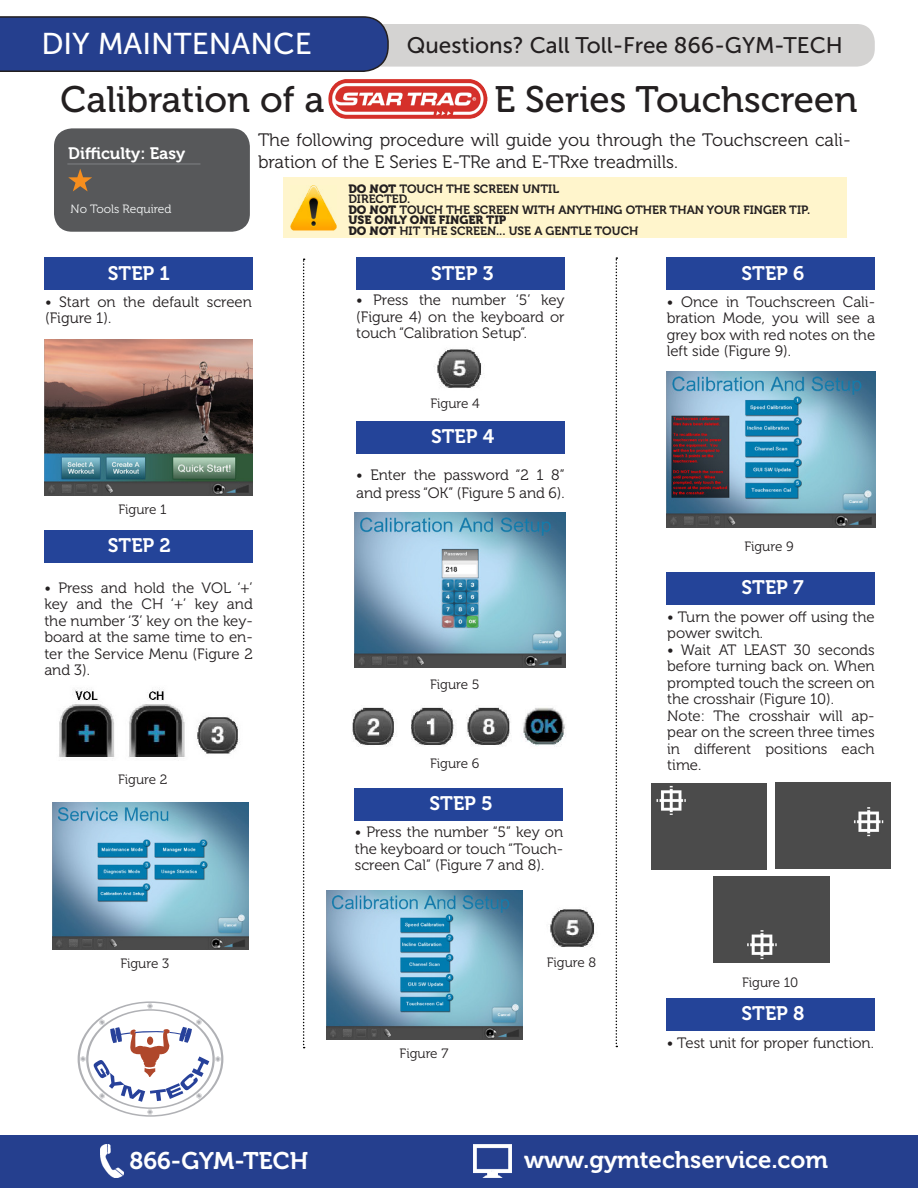
<style>
.page{position:relative;width:918px;height:1188px;background:#fff}
.page>*{position:absolute;margin:0;border:0;box-sizing:border-box;transform-origin:0 0}
.t1{font:36.75px "Museo 500";color:#231f20}
.t2{font:30px "Museo Sans 500";color:#fff}
.t3{font:24px "Museo 700";color:#fff}
.t4{font:22.5px "Museo Sans 500";color:#231f20}
.t5{font:19.5px "Museo 700";color:#fff}
.t6{font:18px/21.6px "Museo 300";color:#231f20}
.t7{font:16.5px "Museo 700";color:#fff}
.t8{font:15px/16.5px "Museo 300";color:#231f20;text-align:justify}
.t9{font:13.5px "Museo 300";color:#231f20}
.t10{font:12px "Museo 700";color:#231f20}
.t11{font:12px "Museo 900";color:#231f20}
.t12{font:12px "Museo 300";color:#f5f7f7}
.s1{font-family:"Museo 900"}
</style>
<div class="page">
<div style="left:124px;top:24px;width:751px;height:43px;background:#d4d3d2;border-radius:18px"></div>
<svg style="left:0;top:16px;width:389px;height:56px;background:#284089"></svg>
<div style="left:54px;top:128px;width:196px;height:104px;background:#57585a;border-radius:18px"></div>
<hr style="left:67px;top:164px;width:133px;height:1px;background:#808285">
<svg style="left:68px;top:169px;width:24px;height:22px"></svg>
<img style="left:328px;top:79px;width:160px;height:40px">
<div style="left:44px;top:258px;width:209px;height:32px;background:#244499"></div>
<img style="left:44px;top:339px;width:209px;height:156px">
<div style="left:356px;top:258px;width:209px;height:32px;background:#244499"></div>
<div style="left:667px;top:258px;width:208px;height:32px;background:#244499"></div>
<div style="left:44px;top:530px;width:209px;height:32px;background:#244499"></div>
<img style="left:52px;top:802px;width:197px;height:148px">
<img style="left:59px;top:689px;width:181px;height:68px">
<svg style="left:303px;top:259px;width:2px;height:789px"></svg>
<img style="left:435px;top:348px;width:47px;height:40px">
<div style="left:356px;top:421px;width:209px;height:32px;background:#244499"></div>
<img style="left:355px;top:513px;width:211px;height:154px">
<img style="left:352px;top:707px;width:214px;height:40px">
<div style="left:355px;top:788px;width:208px;height:32px;background:#244499"></div>
<img style="left:326px;top:891px;width:197px;height:148px">
<img style="left:550px;top:908px;width:45px;height:40px">
<svg style="left:616px;top:257px;width:1px;height:790px"></svg>
<div style="left:284px;top:178px;width:563px;height:60px;background:#fff5cc"></div>
<img style="left:291px;top:185px;width:46px;height:46px">
<div style="left:1px;top:1135px;width:917px;height:52px;background:#253f8e"></div>
<img style="left:667px;top:371px;width:208px;height:157px">
<div style="left:667px;top:572px;width:208px;height:33px;background:#244499"></div>
<div style="left:652px;top:783px;width:115px;height:87px;background:#4b4b4b"></div>
<div style="left:775px;top:782px;width:115px;height:86px;background:#4b4b4b"></div>
<div style="left:714px;top:876px;width:115px;height:87px;background:#4b4b4b"></div>
<div style="left:667px;top:998px;width:208px;height:33px;background:#244499"></div>
<svg style="left:78px;top:1001px;width:145px;height:116px"></svg>
<img style="left:100px;top:1145px;width:24px;height:32px">
<img style="left:474px;top:1145px;width:38px;height:32px">
<p class="t2" style="left:41px;top:28px;width:272px">DIY MAINTENANCE</p>
<p class="t4" style="left:407px;top:33px;width:438px">Questions? Call Toll-Free 866-GYM-TECH</p>
<p class="t1" style="left:61px;top:79px;width:798px">Calibration of a Star Trac E Series Touchscreen</p>
<p class="t6" style="left:258px;top:130px;width:594px">The following procedure will guide you through the Touchscreen cali&shy;bration of the E Series E-TRe and E-TRxe treadmills.</p>
<p class="t7" style="left:68px;top:144px;width:119px">Difficulty: Easy</p>
<p class="t12" style="left:71px;top:203px;width:102px">No Tools Required</p>
<p class="t5" style="left:108px;top:262px;width:64px">STEP 1</p>
<p class="t8" style="left:45px;top:294px;width:208px">• Start on the default screen (Figure 1).</p>
<p class="t9" style="left:118px;top:502px;width:50px">Figure 1</p>
<p class="t5" style="left:108px;top:534px;width:65px">STEP 2</p>
<p class="t8" style="left:44px;top:579px;width:210px">• Press and hold the VOL ‘+’ key and the CH ‘+’ key and the number ‘3’ key on the key&shy;board at the same time to en&shy;ter the Service Menu (Figure 2 and 3).</p>
<p class="t9" style="left:118px;top:772px;width:51px">Figure 2</p>
<p class="t9" style="left:120px;top:956px;width:50px">Figure 3</p>
<p class="t10" style="left:348px;top:182px;width:212px"><span class="s1">DO NOT</span> TOUCH THE SCREEN UNTIL</p>
<p class="t10" style="left:348px;top:193px;width:64px">DIRECTED.</p>
<p class="t10" style="left:348px;top:203px;width:464px"><span class="s1">DO NOT</span> TOUCH THE SCREEN WITH ANYTHING OTHER THAN YOUR FINGER TIP.</p>
<p class="t11" style="left:348px;top:213px;width:160px">USE ONLY ONE FINGER TIP</p>
<p class="t10" style="left:348px;top:224px;width:292px"><span class="s1">DO NOT</span> HIT THE SCREEN... USE A GENTLE TOUCH</p>
<p class="t5" style="left:431px;top:262px;width:64px">STEP 3</p>
<p class="t5" style="left:742px;top:262px;width:64px">STEP 6</p>
<p class="t8" style="left:356px;top:292px;width:210px">• Press the number ‘5’ key (Figure 4) on the keyboard or touch “Calibration Setup”.</p>
<p class="t9" style="left:431px;top:396px;width:51px">Figure 4</p>
<p class="t5" style="left:431px;top:425px;width:65px">STEP 4</p>
<p class="t8" style="left:356px;top:466px;width:210px;line-height:18px">• Enter the password “2 1 8” and press “OK” (Figure 5 and 6).</p>
<p class="t9" style="left:430px;top:677px;width:51px">Figure 5</p>
<p class="t9" style="left:430px;top:757px;width:51px">Figure 6</p>
<p class="t5" style="left:430px;top:793px;width:65px">STEP 5</p>
<p class="t8" style="left:355px;top:824px;width:210px">• Press the number “5” key on the keyboard or touch “Touch&shy;screen Cal” (Figure 7 and 8).</p>
<p class="t9" style="left:400px;top:1047px;width:50px">Figure 7</p>
<p class="t9" style="left:547px;top:955px;width:51px">Figure 8</p>
<p class="t8" style="left:667px;top:294px;width:210px">• Once in Touchscreen Cali&shy;bration Mode, you will see a grey box with red notes on the left side (Figure 9).</p>
<p class="t9" style="left:744px;top:539px;width:51px">Figure 9</p>
<p class="t5" style="left:742px;top:577px;width:64px">STEP 7</p>
<p class="t8" style="left:667px;top:608px;width:209px">• Turn the power off using the power switch.</p>
<p class="t8" style="left:667px;top:641px;width:209px">• Wait AT LEAST 30 seconds before turning back on. When prompted touch the screen on the crosshair (Figure 10).</p>
<p class="t8" style="left:667px;top:707px;width:209px">Note: The crosshair will ap&shy;pear on the screen three times in different positions each time.</p>
<p class="t9" style="left:742px;top:975px;width:58px">Figure 10</p>
<p class="t5" style="left:742px;top:1003px;width:65px">STEP 8</p>
<p class="t8" style="left:667px;top:1035px;width:208px">• Test unit for proper function.</p>
<p class="t3" style="left:129px;top:1148px;width:181px">866-GYM-TECH</p>
<p class="t3" style="left:524px;top:1146px;width:305px">www.gymtechservice.com</p>
</div>
